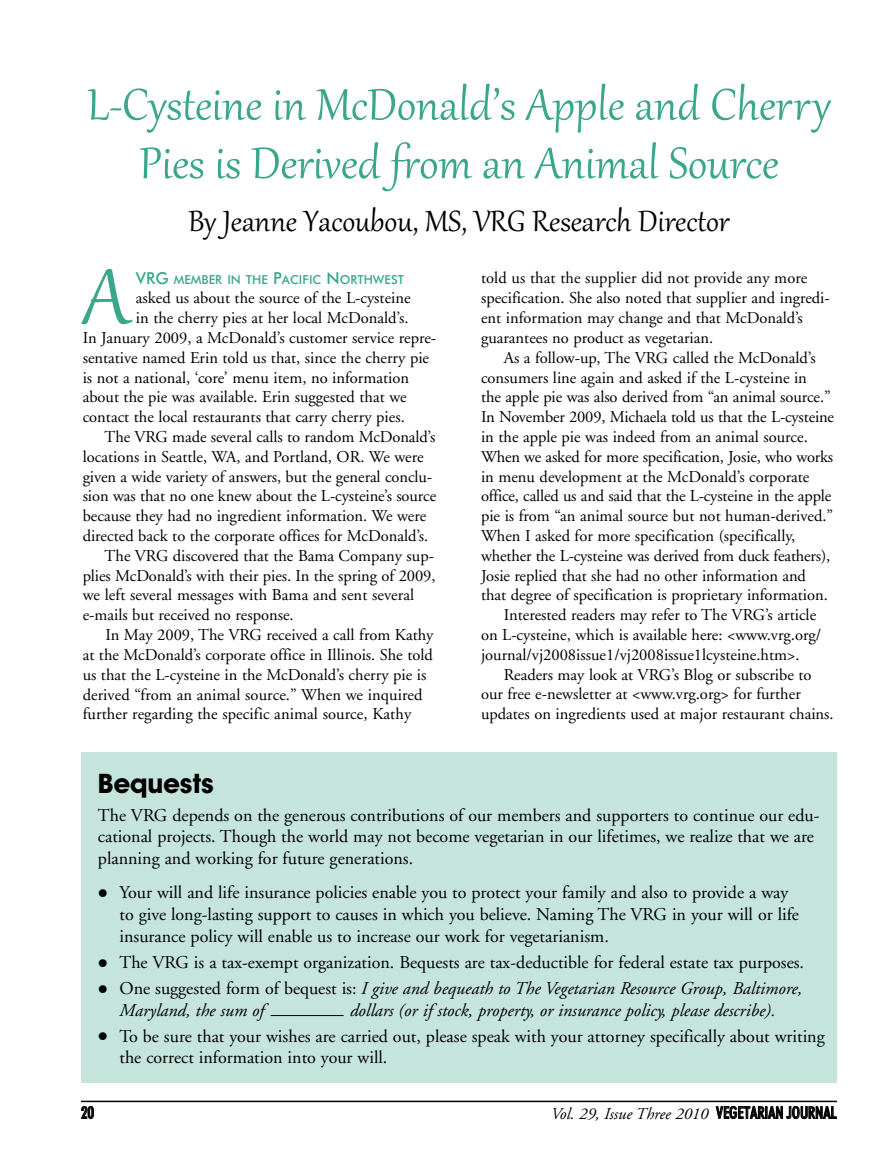
<style>
.page{position:relative;width:891px;height:1175px;background:#fff}
.page>*{position:absolute;margin:0;border:0;box-sizing:border-box;transform-origin:0 0}
.t1{font:96.15px "Gabriola";color:#3aa68b}
.t2{font:54px/58.5px "Gabriola";color:#3aa68b;text-align:center}
.t3{font:36px "Gabriola";color:#000}
.t4{font:27px "Avant Guard Bold SWFTE";color:#000}
.t5{font:18px/21.6px "Adobe Garamond";color:#000}
.t6{font:italic 18px "Adobe Garamond";color:#000}
.t7{font:16.5px/19.8px "Adobe Garamond";color:#000}
.t8{font:italic 16.5px "Adobe Garamond";color:#000}
.t9{font:16.5px "Futuri Condensed Regular SWFTE";color:#000}
.t10{font:12.3px "Futuri Regular SWFTE";color:#3aa68b}
.s1{font-size:16.5px}
.s2{font-style:italic}
.s3{font-family:"Futuri Condensed Regular SWFTE";font-style:normal}
</style>
<div class="page">
<hr style="left:81px;top:1100px;width:756px;height:2px;background:#000">
<div style="left:81px;top:752px;width:756px;height:331px;background:#c4e4dc"></div>
<hr style="left:271px;top:1015px;width:73px;height:1px;background:#000">
<h2 class="t2" style="left:87px;top:72px;width:745px">L-Cysteine in McDonald’s Apple and Cherry<br>Pies is Derived from an Animal Source</h2>
<h3 class="t3" style="left:188px;top:197px;width:543px">By Jeanne Yacoubou, MS, VRG Research Director</h3>
<h1 class="t1" style="left:83px;top:234px;width:49px">A</h1>
<p class="t10" style="left:136px;top:272px;width:270px"><span class="s1">VRG</span> MEMBER IN THE <span class="s1">P</span>ACIFIC <span class="s1">N</span>ORTHWEST</p>
<p class="t7" style="left:481px;top:270px;width:350px">told us that the supplier did not provide any more specification. She also noted that supplier and ingredi&shy;ent information may change and that McDonald’s guarantees no product as vegetarian.</p>
<p class="t7" style="left:504px;top:349px;width:313px">As a follow-up, The VRG called the McDonald’s</p>
<p class="t7" style="left:481px;top:369px;width:327px">consumers line again and asked if the L-cysteine in</p>
<p class="t7" style="left:481px;top:388px;width:351px">the apple pie was also derived from “an animal source.”</p>
<p class="t7" style="left:481px;top:408px;width:355px">In November 2009, Michaela told us that the L-cysteine</p>
<p class="t7" style="left:481px;top:428px;width:328px">in the apple pie was indeed from an animal source.</p>
<p class="t7" style="left:481px;top:448px;width:354px">When we asked for more specification, Josie, who works</p>
<p class="t7" style="left:481px;top:468px;width:330px">in menu development at the McDonald’s corporate</p>
<p class="t7" style="left:481px;top:487px;width:352px">office, called us and said that the L-cysteine in the apple</p>
<p class="t7" style="left:481px;top:507px;width:354px">pie is from “an animal source but not human-derived.”</p>
<p class="t7" style="left:481px;top:527px;width:316px">When I asked for more specification (specifically,</p>
<p class="t7" style="left:481px;top:547px;width:351px">whether the L-cysteine was derived from duck feathers),</p>
<p class="t7" style="left:481px;top:567px;width:326px">Josie replied that she had no other information and</p>
<p class="t7" style="left:481px;top:586px;width:348px">that degree of specification is proprietary information.</p>
<p class="t7" style="left:504px;top:606px;width:314px">Interested readers may refer to The VRG’s article</p>
<p class="t7" style="left:481px;top:626px;width:342px">on L-cysteine, which is available here: &lt;www.vrg.org/</p>
<p class="t7" style="left:481px;top:646px;width:320px">journal/vj2008issue1/vj2008issue1lcysteine.htm&gt;.</p>
<p class="t7" style="left:504px;top:666px;width:309px">Readers may look at VRG’s Blog or subscribe to</p>
<p class="t7" style="left:481px;top:685px;width:321px">our free e-newsletter at &lt;www.vrg.org&gt; for further</p>
<p class="t7" style="left:481px;top:705px;width:354px">updates on ingredients used at major restaurant chains.</p>
<p class="t7" style="left:136px;top:290px;width:276px">asked us about the source of the L-cysteine</p>
<p class="t7" style="left:136px;top:309px;width:274px">in the cherry pies at her local McDonald’s.</p>
<p class="t7" style="left:83px;top:329px;width:355px">In January 2009, a McDonald’s customer service repre-</p>
<p class="t7" style="left:83px;top:349px;width:348px">sentative named Erin told us that, since the cherry pie</p>
<p class="t7" style="left:83px;top:369px;width:328px">is not a national, ‘core’ menu item, no information</p>
<p class="t7" style="left:83px;top:389px;width:326px">about the pie was available. Erin suggested that we</p>
<p class="t7" style="left:83px;top:408px;width:324px">contact the local restaurants that carry cherry pies.</p>
<p class="t7" style="left:105px;top:428px;width:332px">The VRG made several calls to random McDonald’s</p>
<p class="t7" style="left:83px;top:448px;width:342px">locations in Seattle, WA, and Portland, OR. We were</p>
<p class="t7" style="left:83px;top:468px;width:351px">given a wide variety of answers, but the general conclu-</p>
<p class="t7" style="left:83px;top:488px;width:355px">sion was that no one knew about the L-cysteine’s source</p>
<p class="t7" style="left:83px;top:507px;width:345px">because they had no ingredient information. We were</p>
<p class="t7" style="left:83px;top:527px;width:347px">directed back to the corporate offices for McDonald’s.</p>
<p class="t7" style="left:105px;top:547px;width:331px">The VRG discovered that the Bama Company sup-</p>
<p class="t7" style="left:83px;top:567px;width:354px">plies McDonald’s with their pies. In the spring of 2009,</p>
<p class="t7" style="left:83px;top:587px;width:333px">we left several messages with Bama and sent several</p>
<p class="t7" style="left:83px;top:606px;width:213px">e-mails but received no response.</p>
<p class="t7" style="left:105px;top:626px;width:330px">In May 2009, The VRG received a call from Kathy</p>
<p class="t7" style="left:83px;top:646px;width:352px">at the McDonald’s corporate office in Illinois. She told</p>
<p class="t7" style="left:83px;top:666px;width:345px">us that the L-cysteine in the McDonald’s cherry pie is</p>
<p class="t7" style="left:83px;top:686px;width:341px">derived “from an animal source.” When we inquired</p>
<p class="t7" style="left:83px;top:705px;width:330px">further regarding the specific animal source, Kathy</p>
<h3 class="t4" style="left:98px;top:766px;width:118px">Bequests</h3>
<p class="t5" style="left:98px;top:805px;width:723px">The VRG depends on the generous contributions of our members and supporters to continue our edu&shy;cational projects. Though the world may not become vegetarian in our lifetimes, we realize that we are planning and working for future generations.</p>
<p class="t5" style="left:119px;top:883px;width:681px">Your will and life insurance policies enable you to protect your family and also to provide a way to give long-lasting support to causes in which you believe. Naming The VRG in your will or life insurance policy will enable us to increase our work for vegetarianism.</p>
<p class="t5" style="left:119px;top:951px;width:686px;line-height:25.8px">The VRG is a tax-exempt organization. Bequests are tax-deductible for federal estate tax purposes.<br>One suggested form of bequest is: <span class="s2">I give and bequeath to The Vegetarian Resource Group, Baltimore,</span></p>
<p class="t6" style="left:119px;top:1003px;width:146px">Maryland, the sum of</p>
<p class="t6" style="left:350px;top:1003px;width:427px">dollars (or if stock, property, or insurance policy, please describe).</p>
<p class="t5" style="left:119px;top:1026px;width:707px">To be sure that your wishes are carried out, please speak with your attorney specifically about writing the correct information into your will.</p>
<p class="t9" style="left:81px;top:1102px;width:14px">20</p>
<p class="t8" style="left:551px;top:1107px;width:287px">Vol. 29, Issue Three 2010 <span class="s3">VEGETARIAN JOURNAL</span></p>
</div>
